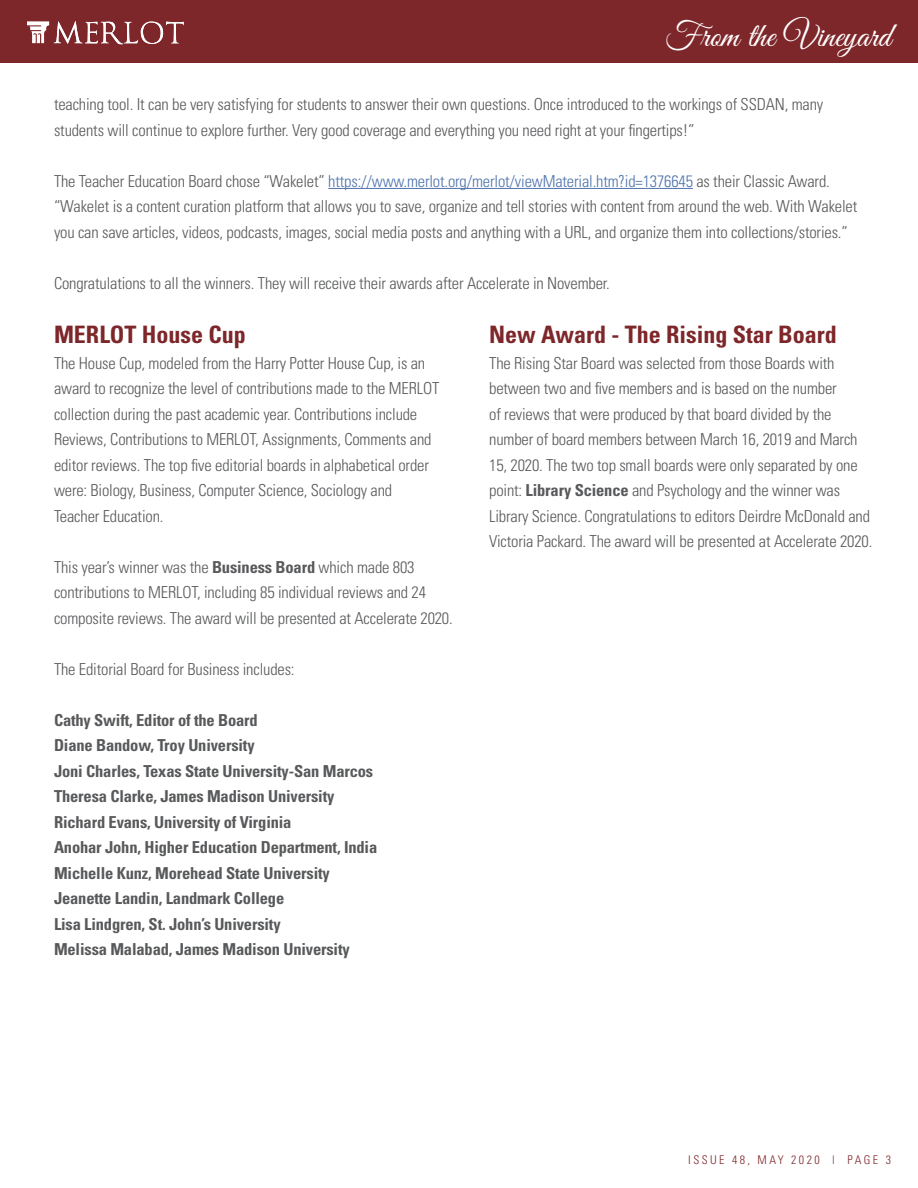
<style>
.page{position:relative;width:918px;height:1188px;background:#fff}
.page>*{position:absolute;margin:0;border:0;box-sizing:border-box;transform-origin:0 0}
.t1{font:34.5px "Great Vibes";color:#fff}
.t2{font:700 condensed 24px "Univers";color:#7e272a}
.t3{font:300 condensed 16.5px/25.5px "Univers";letter-spacing:-.01em;color:#58595b}
.t4{font:700 condensed 16.5px/25.5px "Univers";letter-spacing:-.01em;color:#58595b}
.t5{font:300 condensed 12px "Univers";letter-spacing:.2em;color:#7e272a}
.s1{color:#4f73ad}
.s2{font-weight:700}
</style>
<div class="page">
<div style="left:0;top:0;width:918px;height:63px;background:#7e272a"></div>
<svg style="left:27px;top:21px;width:157px;height:23px"></svg>
<hr style="left:328px;top:188px;width:365px;height:1px;background:#4f73ad">
<h1 class="t1" style="left:665px;top:16px;width:228px">From the Vineyard</h1>
<p class="t3" style="left:54px;top:92px;width:771px">teaching tool. It can be very satisfying for students to answer their own questions. Once introduced to the workings of SSDAN, many students will continue to explore further. Very good coverage and everything you need right at your fingertips!”</p>
<p class="t3" style="left:54px;top:168px;width:805px">The Teacher Education Board chose “Wakelet” <span class="s1">https://www.merlot.org/merlot/viewMaterial.htm?id=1376645</span> as their Classic Award. “Wakelet is a content curation platform that allows you to save, organize and tell stories with content from around the web. With Wakelet you can save articles, videos, podcasts, images, social media posts and anything with a URL, and organize them into collections/stories.”</p>
<p class="t3" style="left:54px;top:270px;width:557px">Congratulations to all the winners. They will receive their awards after Accelerate in November.</p>
<h2 class="t2" style="left:54px;top:320px;width:193px">MERLOT House Cup</h2>
<p class="t3" style="left:54px;top:350px;width:387px">The House Cup, modeled from the Harry Potter House Cup, is an award to recognize the level of contributions made to the MERLOT collection during the past academic year. Contributions include Reviews, Contributions to MERLOT, Assignments, Comments and editor reviews. The top five editorial boards in alphabetical order were: Biology, Business, Computer Science, Sociology and Teacher Education.</p>
<p class="t3" style="left:54px;top:554px;width:400px">This year’s winner was the <span class="s2">Business Board</span> which made 803 contributions to MERLOT, including 85 individual reviews and 24 composite reviews. The award will be presented at Accelerate 2020.</p>
<p class="t3" style="left:54px;top:656px;width:242px">The Editorial Board for Business includes:</p>
<p class="t4" style="left:54px;top:707px;width:325px">Cathy Swift, Editor of the Board<br>Diane Bandow, Troy University<br>Joni Charles, Texas State University-San Marcos Theresa Clarke, James Madison University Richard Evans, University of Virginia<br>Anohar John, Higher Education Department, India Michelle Kunz, Morehead State University Jeanette Landin, Landmark College<br>Lisa Lindgren, St. John’s University<br>Melissa Malabad, James Madison University</p>
<h2 class="t2" style="left:489px;top:320px;width:349px">New Award - The Rising Star Board</h2>
<p class="t3" style="left:489px;top:350px;width:385px">The Rising Star Board was selected from those Boards with between two and five members and is based on the number<br>of reviews that were produced by that board divided by the number of board members between March 16, 2019 and March 15, 2020. The two top small boards were only separated by one point: <span class="s2">Library Science</span> and Psychology and the winner was Library Science. Congratulations to editors Deirdre McDonald and Victoria Packard. The award will be presented at Accelerate 2020.</p>
<p class="t5" style="left:688px;top:1153px;width:204px">ISSUE 48, MAY 2020 | PAGE 3</p>
</div>
